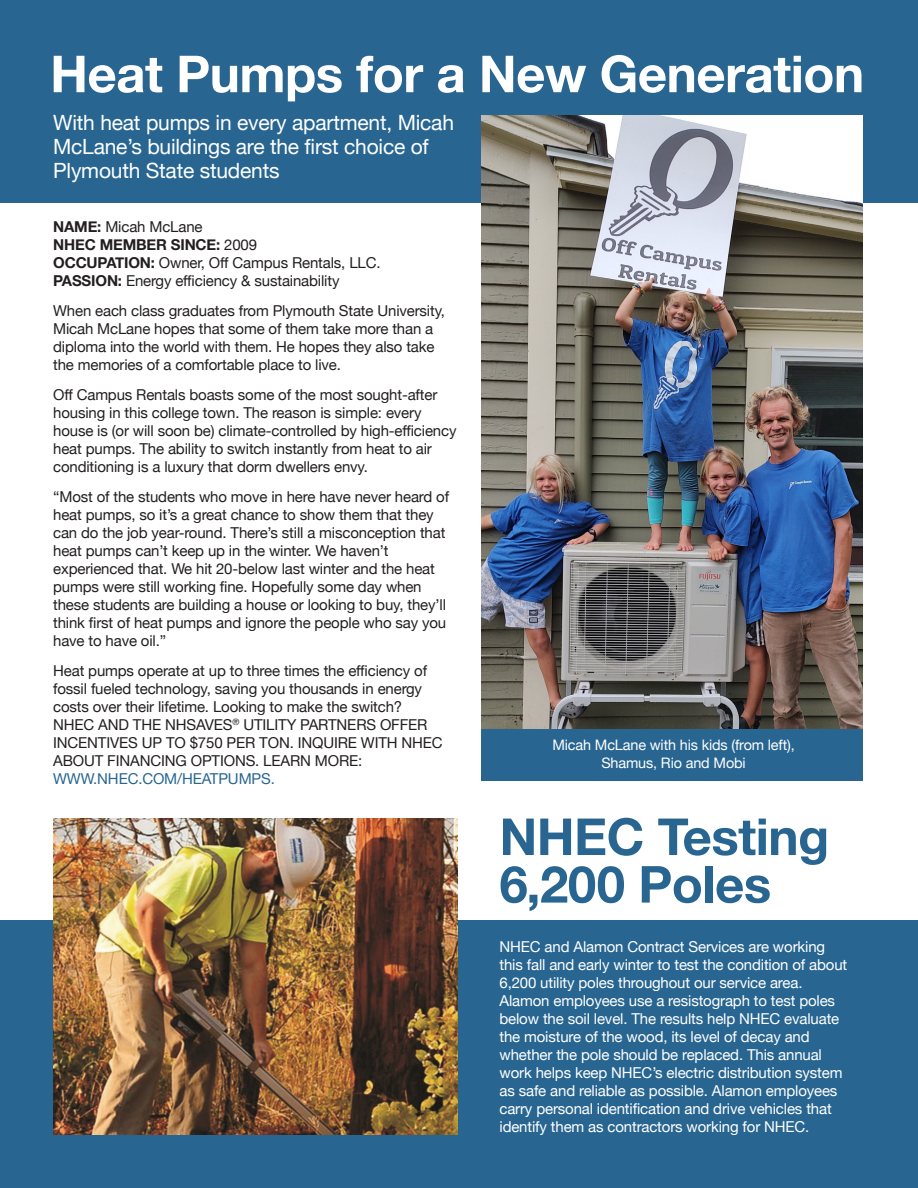
<style>
.page{position:relative;width:918px;height:1188px;background:#fff}
.page>*{position:absolute;margin:0;border:0;box-sizing:border-box;transform-origin:0 0}
.t1{font:700 51px "Helvetica Neue";letter-spacing:-.01em;color:#fff}
.t2{font:700 51px/47.5px "Helvetica Neue";letter-spacing:-.01em;color:#286691}
.t3{font:21px/24px "Helvetica Neue";letter-spacing:-.01em;color:#fff}
.t4{font:15px/18px "Helvetica Neue";letter-spacing:-.01em;color:#231f20}
.t5{font:15px/18px "Helvetica Neue";letter-spacing:-.01em;color:#fff}
.t6{font:15px "Helvetica Neue";letter-spacing:-.01em;color:#286691}
.t7{font:14.4px/17.4px "Helvetica Neue";letter-spacing:-.01em;color:#fff;text-align:center}
.s1{font-weight:700}
</style>
<div class="page">
<div style="left:0;top:0;width:918px;height:203px;background:#286691"></div>
<div style="left:0;top:920px;width:918px;height:268px;background:#286691"></div>
<img style="left:481px;top:115px;width:382px;height:615px">
<img style="left:53px;top:819px;width:405px;height:315px">
<div style="left:481px;top:730px;width:382px;height:51px;background:#286691"></div>
<h1 class="t1" style="left:50px;top:34px;width:816px">Heat Pumps for a New Generation</h1>
<h2 class="t3" style="left:53px;top:112px;width:402px">With heat pumps in every apartment, Micah<br>McLane’s buildings are the first choice of<br>Plymouth State students</h2>
<p class="t4" style="left:53px;top:219px;width:329px"><span class="s1">NAME:</span> Micah McLane<br><span class="s1">NHEC MEMBER SINCE:</span> 2009<br><span class="s1">OCCUPATION:</span> Owner, Off Campus Rentals, LLC.<br><span class="s1">PASSION:</span> Energy efficiency &amp; sustainability</p>
<p class="t4" style="left:53px;top:303px;width:393px">When each class graduates from Plymouth State University, Micah McLane hopes that some of them take more than a diploma into the world with them. He hopes they also take the memories of a comfortable place to live.</p>
<p class="t4" style="left:53px;top:387px;width:405px">Off Campus Rentals boasts some of the most sought-after housing in this college town. The reason is simple: every house is (or will soon be) climate-controlled by high-efficiency heat pumps. The ability to switch instantly from heat to air conditioning is a luxury that dorm dwellers envy.</p>
<p class="t4" style="left:53px;top:489px;width:397px">“Most of the students who move in here have never heard of heat pumps, so it’s a great chance to show them that they can do the job year-round. There’s still a misconception that heat pumps can’t keep up in the winter. We haven’t experienced that. We hit 20-below last winter and the heat pumps were still working fine. Hopefully some day when these students are building a house or looking to buy, they’ll think first of heat pumps and ignore the people who say you have to have oil.”</p>
<p class="t4" style="left:53px;top:663px;width:391px">Heat pumps operate at up to three times the efficiency of fossil fueled technology, saving you thousands in energy costs over their lifetime. Looking to make the switch?<br>NHEC AND THE NHSAVES<sup>®</sup> UTILITY PARTNERS OFFER INCENTIVES UP TO $750 PER TON. INQUIRE WITH NHEC ABOUT FINANCING OPTIONS. LEARN MORE:</p>
<p class="t6" style="left:53px;top:768px;width:223px">WWW.NHEC.COM/HEATPUMPS.</p>
<p class="t7" style="left:552px;top:737px;width:244px">Micah McLane with his kids (from left),<br>Shamus, Rio and Mobi</p>
<h1 class="t2" style="left:499px;top:814px;width:331px">NHEC Testing<br>6,200 Poles</h1>
<p class="t5" style="left:499px;top:939px;width:349px">NHEC and Alamon Contract Services are working this fall and early winter to test the condition of about 6,200 utility poles throughout our service area.<br>Alamon employees use a resistograph to test poles below the soil level. The results help NHEC evaluate the moisture of the wood, its level of decay and whether the pole should be replaced. This annual work helps keep NHEC’s electric distribution system as safe and reliable as possible. Alamon employees carry personal identification and drive vehicles that identify them as contractors working for NHEC.</p>
</div>
